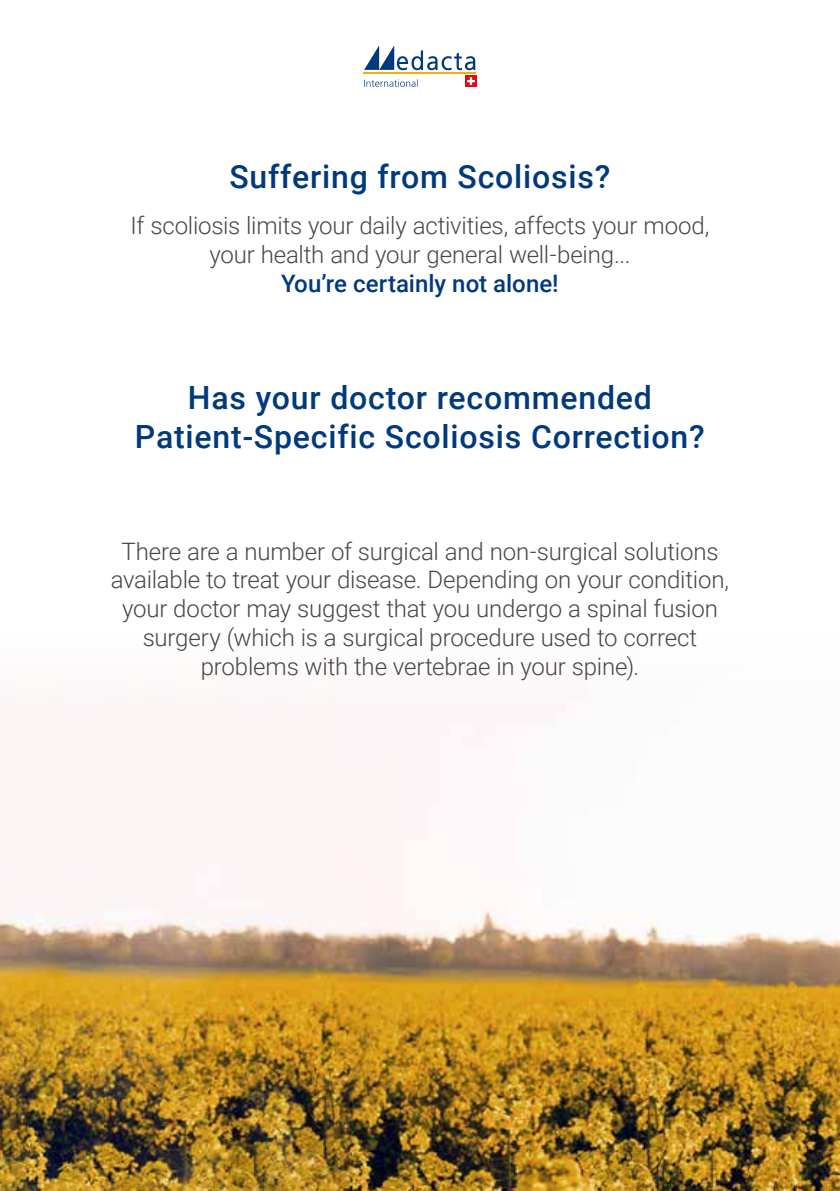
<style>
.page{position:relative;width:840px;height:1191px;background:#fff}
.page>*{position:absolute;margin:0;border:0;box-sizing:border-box;transform-origin:0 0}
.t1{font:500 32px/38.4px "Roboto";letter-spacing:.025em;color:#01397d;text-align:center}
.t2{font:300 24px/28.8px "Roboto";letter-spacing:-.01em;color:#474747;text-align:center}
.t3{font:500 24px "Roboto";color:#01397d}
</style>
<div class="page">
<hr style="left:363px;top:72px;width:113px;height:2px;background:#f9ae00">
<svg style="left:364px;top:45px;width:111px;height:25px"></svg>
<div style="left:465px;top:76px;width:11px;height:11px;background:#e50b14"></div>
<svg style="left:467px;top:77px;width:7px;height:8px"></svg>
<svg style="left:364px;top:79px;width:53px;height:8px"></svg>
<img style="left:0;top:710px;width:839px;height:481px">
<h1 class="t1" style="left:229px;top:156px;width:382px">Suffering from Scoliosis?</h1>
<p class="t2" style="left:130px;top:210px;width:580px">If scoliosis limits your daily activities, affects your mood, your health and your general well-being...</p>
<p class="t3" style="left:281px;top:266px;width:279px">You’re certainly not alone!</p>
<h1 class="t1" style="left:135px;top:378px;width:571px">Has your doctor recommended<br>Patient-Specific Scoliosis Correction?</h1>
<p class="t2" style="left:111px;top:536px;width:619px">There are a number of surgical and non-surgical solutions available to treat your disease. Depending on your condition, your doctor may suggest that you undergo a spinal fusion surgery (which is a surgical procedure used to correct problems with the vertebrae in your spine).</p>
</div>
